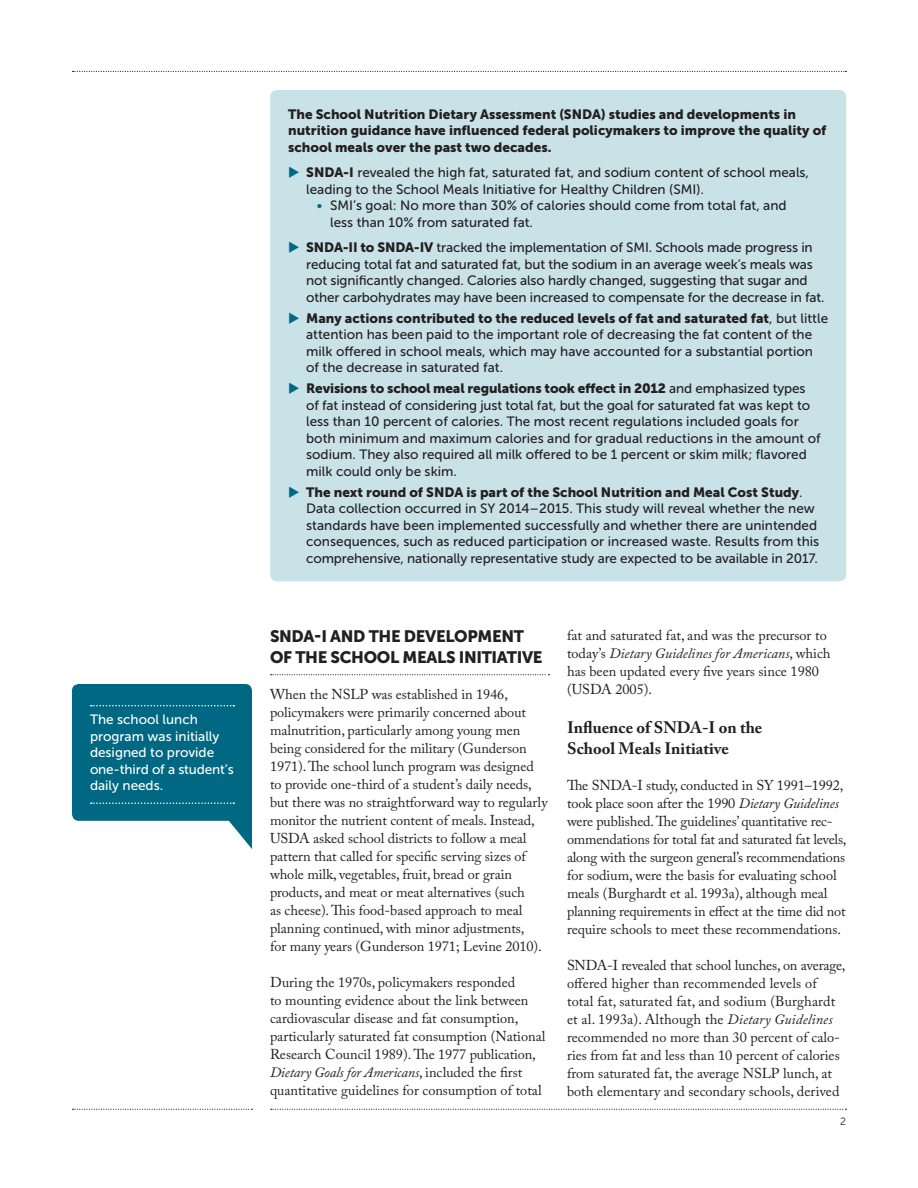
<style>
.page{position:relative;width:918px;height:1188px;background:#fff}
.page>*{position:absolute;margin:0;border:0;box-sizing:border-box;transform-origin:0 0}
.SUBHEAD___museo_sans{font:16.5px/21px "Museo Sans 900";letter-spacing:-.02em;color:#231f20}
.SUB-SUBHEAD___adobe{font:700 16.5px/21px "Adobe Caslon Pro";color:#231f20}
.TEXT___adobe_caslon{font:14.25px/18px "Adobe Caslon Pro";letter-spacing:-.005em;color:#231f20}
.CALLOUT_TEXT___w__ru{font:13.5px/16.5px "Museo Sans 500";color:#231f20}
.CALLOUT_TEXT___w__ru-2{font:13.5px/16.5px "Museo Sans 900";color:#231f20}
.CALLOUT_TEXT___w__ru-3{font:13.5px/16.5px "Museo Sans 500";color:#fff}
.PAGE_NUMBER___museo{font:10.5px "Museo Sans 300";color:#231f20}
.s1{color:#006882}
.s2{font-family:"Museo Sans 900"}
.s3{font-style:italic}
</style>
<div class="page">
<svg style="left:271px;top:1109px;width:575px;height:1px"></svg>
<svg style="left:73px;top:1109px;width:179px;height:1px"></svg>
<svg style="left:73px;top:71px;width:773px;height:1px"></svg>
<div style="left:270px;top:90px;width:576px;height:491px;background:#c8e2e8;border-radius:7px"></div>
<svg style="left:271px;top:674px;width:278px;height:1px"></svg>
<div style="left:72px;top:684px;width:180px;height:137px;background:#006882;border-radius:7px"></div>
<svg style="left:91px;top:705px;width:143px;height:1px"></svg>
<svg style="left:91px;top:802px;width:161px;height:47px"></svg>
<p class="CALLOUT_TEXT___w__ru-3" style="left:90px;top:712px;width:145px">The school lunch program was initially designed to provide one-third of a student’s daily needs.</p>
<p class="CALLOUT_TEXT___w__ru-2" style="left:288px;top:106px;width:540px">The School Nutrition Dietary Assessment (SNDA) studies and developments in nutrition guidance have influenced federal policymakers to improve the quality of school meals over the past two decades.</p>
<p class="CALLOUT_TEXT___w__ru" style="left:306px;top:164px;width:504px;text-indent:-18px"><span class="s1">◆</span> <span class="s2">SNDA-I</span> revealed the high fat, saturated fat, and sodium content of school meals, leading to the School Meals Initiative for Healthy Children (SMI).</p>
<p class="CALLOUT_TEXT___w__ru" style="left:330px;top:197px;width:458px;text-indent:-14px"><span class="s1">•</span> SMI’s goal: No more than 30% of calories should come from total fat, and less than 10% from saturated fat.</p>
<p class="CALLOUT_TEXT___w__ru" style="left:306px;top:239px;width:520px;text-indent:-18px"><span class="s1">◆</span> <span class="s2">SNDA-II to SNDA-IV</span> tracked the implementation of SMI. Schools made progress in reducing total fat and saturated fat, but the sodium in an average week’s meals was not significantly changed. Calories also hardly changed, suggesting that sugar and other carbohydrates may have been increased to compensate for the decrease in fat.</p>
<p class="CALLOUT_TEXT___w__ru" style="left:306px;top:310px;width:524px;text-indent:-18px"><span class="s1">◆</span> <span class="s2">Many actions contributed to the reduced levels of fat and saturated fat</span>, but little attention has been paid to the important role of decreasing the fat content of the milk offered in school meals, which may have accounted for a substantial portion of the decrease in saturated fat.</p>
<p class="CALLOUT_TEXT___w__ru" style="left:306px;top:380px;width:516px;text-indent:-18px"><span class="s1">◆</span> <span class="s2">Revisions to school meal regulations took effect in 2012</span> and emphasized types of fat instead of considering just total fat, but the goal for saturated fat was kept to less than 10 percent of calories. The most recent regulations included goals for both minimum and maximum calories and for gradual reductions in the amount of sodium. They also required all milk offered to be 1 percent or skim milk; flavored milk could only be skim.</p>
<p class="CALLOUT_TEXT___w__ru" style="left:306px;top:484px;width:515px;text-indent:-18px"><span class="s1">◆</span> <span class="s2">The next round of SNDA is part of the School Nutrition and Meal Cost Study</span>.<br>Data collection occurred in SY 2014–2015. This study will reveal whether the new standards have been implemented successfully and whether there are unintended consequences, such as reduced participation or increased waste. Results from this comprehensive, nationally representative study are expected to be available in 2017.</p>
<p class="SUBHEAD___museo_sans" style="left:270px;top:626px;width:274px">SNDA-I AND THE DEVELOPMENT<br>OF THE SCHOOL MEALS INITIATIVE</p>
<p class="TEXT___adobe_caslon" style="left:270px;top:685px;width:279px">When the NSLP was established in 1946, policymakers were primarily concerned about malnutrition, particularly among young men being considered for the military (Gunderson 1971). The school lunch program was designed to provide one-third of a student’s daily needs, but there was no straightforward way to regularly monitor the nutrient content of meals. Instead, USDA asked school districts to follow a meal pattern that called for specific serving sizes of whole milk, vegetables, fruit, bread or grain products, and meat or meat alternatives (such<br>as cheese). This food-based approach to meal planning continued, with minor adjustments,<br>for many years (Gunderson 1971; Levine 2010).</p>
<p class="TEXT___adobe_caslon" style="left:270px;top:973px;width:277px">During the 1970s, policymakers responded<br>to mounting evidence about the link between cardiovascular disease and fat consumption, particularly saturated fat consumption (National Research Council 1989). The 1977 publication, <span class="s3">Dietary Goals for Americans</span>, included the first quantitative guidelines for consumption of total</p>
<p class="TEXT___adobe_caslon" style="left:567px;top:627px;width:265px">fat and saturated fat, and was the precursor to today’s <span class="s3">Dietary Guidelines for Americans</span>, which has been updated every five years since 1980 (USDA 2005).</p>
<p class="SUB-SUBHEAD___adobe" style="left:567px;top:717px;width:197px">Influence of SNDA-I on the<br>School Meals Initiative</p>
<p class="TEXT___adobe_caslon" style="left:567px;top:777px;width:281px">The SNDA-I study, conducted in SY 1991–1992, took place soon after the 1990 <span class="s3">Dietary Guidelines </span>were published. The guidelines’ quantitative rec&shy;ommendations for total fat and saturated fat levels, along with the surgeon general’s recommendations for sodium, were the basis for evaluating school meals (Burghardt et al. 1993a), although meal planning requirements in effect at the time did not require schools to meet these recommendations.</p>
<p class="TEXT___adobe_caslon" style="left:567px;top:957px;width:280px">SNDA-I revealed that school lunches, on average, offered higher than recommended levels of total fat, saturated fat, and sodium (Burghardt et al. 1993a). Although the <span class="s3">Dietary Guidelines </span>recommended no more than 30 percent of calo&shy;ries from fat and less than 10 percent of calories from saturated fat, the average NSLP lunch, at both elementary and secondary schools, derived</p>
<p class="PAGE_NUMBER___museo" style="left:840px;top:1116px;width:7px">2</p>
</div>
